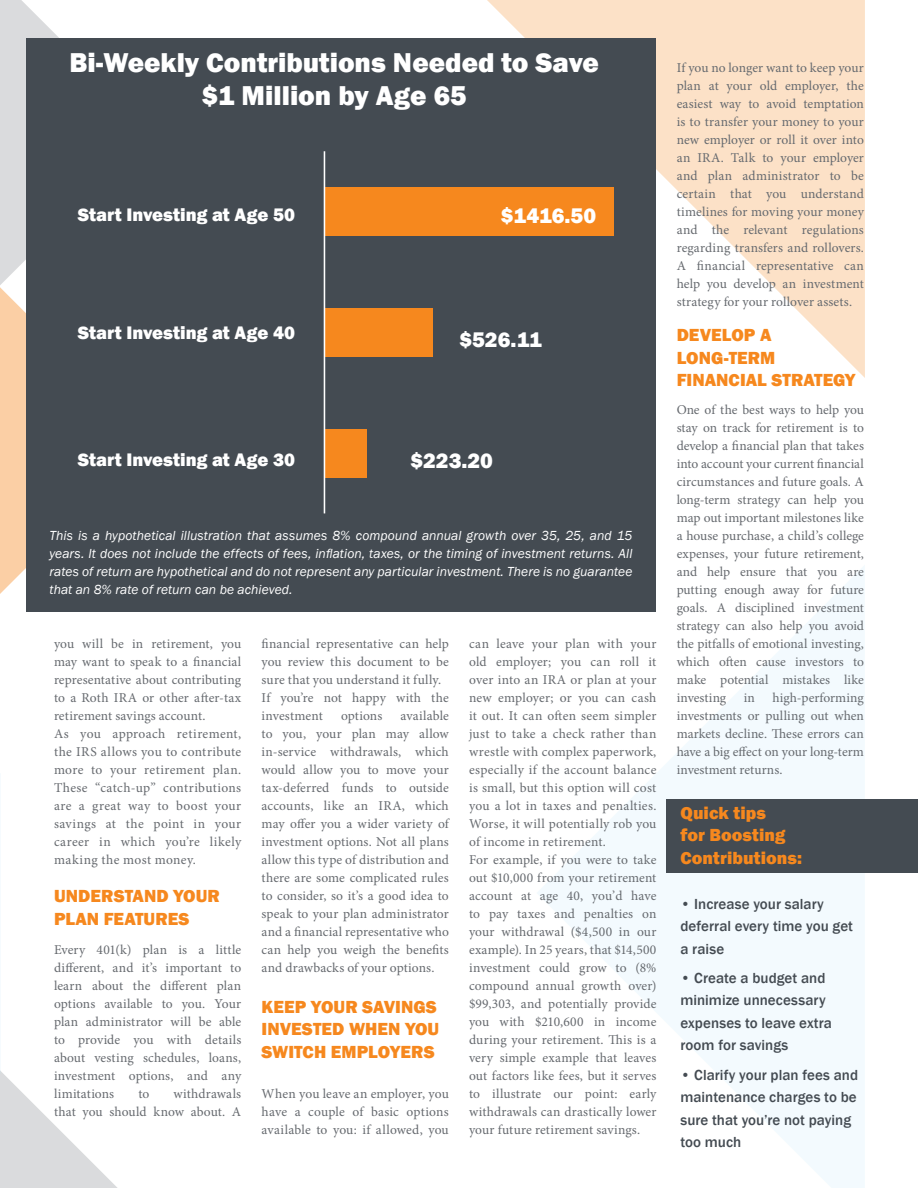
<style>
.page{position:relative;width:918px;height:1188px;background:#fff}
.page>*{position:absolute;margin:0;border:0;box-sizing:border-box;transform-origin:0 0}
.t1{font:800 28.05px/33.6px "Franklin Gothic";color:#fff;text-align:center}
.t2{font:800 21.75px "Franklin Gothic";color:#fff}
.t3{font:800 18.75px "Franklin Gothic";color:#fff}
.t4{font:800 18px/22.5px "Franklin Gothic";letter-spacing:.005em;color:#f6881e}
.t5{font:500 15px/22.5px "Franklin Gothic";letter-spacing:.005em;color:#444b52}
.t6{font:13.5px/18px "Minion Pro";letter-spacing:.01em;color:#666a6f;text-align:justify}
.t7{font:italic 13.5px/18px "Franklin Gothic";letter-spacing:.005em;color:#fff;text-align:justify}
</style>
<div class="page">
<svg style="left:537px;top:566px;width:328px;height:622px;fill:#f4fbfe"></svg>
<div style="left:667px;top:799px;width:251px;height:73px;background:#444b52"></div>
<svg style="left:0;top:287px;width:26px;height:307px;fill:#fbcfa5"></svg>
<svg style="left:0;top:0;width:153px;height:285px"></svg>
<svg style="left:0;top:1070px;width:117px;height:118px"></svg>
<svg style="left:470px;top:0;width:395px;height:378px;fill:#fce1c7"></svg>
<div style="left:26px;top:39px;width:630px;height:573px;background:#444b52"></div>
<div style="left:324px;top:188px;width:290px;height:48px;background:#f6881e"></div>
<div style="left:324px;top:308px;width:109px;height:49px;background:#f6881e"></div>
<div style="left:324px;top:429px;width:43px;height:49px;background:#f6881e"></div>
<hr style="left:324px;top:151px;width:1px;height:362px;background:#fff">
<h1 class="t1" style="left:69px;top:45px;width:531px">Bi-Weekly Contributions Needed to Save $1 Million by Age 65</h1>
<h3 class="t3" style="left:78px;top:203px;width:219px">Start Investing at Age 50</h3>
<h2 class="t2" style="left:501px;top:202px;width:97px">$1416.50</h2>
<h3 class="t3" style="left:78px;top:321px;width:219px">Start Investing at Age 40</h3>
<h3 class="t3" style="left:78px;top:447px;width:219px">Start Investing at Age 30</h3>
<h2 class="t2" style="left:459px;top:326px;width:84px">$526.11</h2>
<h2 class="t2" style="left:410px;top:446px;width:84px">$223.20</h2>
<p class="t7" style="left:49px;top:527px;width:585px">This is a hypothetical illustration that assumes 8% compound annual growth over 35, 25, and 15 years. It does not include the effects of fees, inflation, taxes, or the timing of investment returns. All rates of return are hypothetical and do not represent any particular investment. There is no guarantee that an 8% rate of return can be achieved.</p>
<p class="t6" style="left:54px;top:635px;width:189px;text-align:left">you will be in retirement, you may want to speak to a financial representative about contributing to a Roth IRA or other after-tax retirement savings account.<br>As you approach retirement, the IRS allows you to contribute more to your retirement plan.<br>These “catch-up” contributions are a great way to boost your savings at the point in your career in which you’re likely making the most money.</p>
<h3 class="t4" style="left:54px;top:885px;width:167px">UNDERSTAND YOUR<br>PLAN FEATURES</h3>
<p class="t6" style="left:54px;top:941px;width:189px">Every 401(k) plan is a little different, and it’s important to learn about the different plan options available to you. Your plan administrator will be able to provide you with details about vesting schedules, loans, investment options, and any limitations</p>
<p class="t6" style="left:54px;top:1085px;width:189px;text-align:right">withdrawals<br>that you should know about. A</p>
<p class="t6" style="left:138px;top:1085px;width:13px">to</p>
<p class="t6" style="left:262px;top:635px;width:189px;text-align:left">financial representative can help you review this document to be sure that you understand it fully.<br>If you’re not happy with the investment</p>
<p class="t6" style="left:262px;top:707px;width:189px;text-indent:139px">available to you, your plan may allow in-service withdrawals, which would allow you to move your tax-deferred funds to outside accounts, like an IRA, which may offer you a wider variety of investment options. Not all plans allow this type of distribution and there are some complicated rules to consider, so it’s a good idea to speak to your plan administrator and a financial representative who can help you weigh the benefits and drawbacks of your options.</p>
<h3 class="t4" style="left:262px;top:995px;width:179px">KEEP YOUR SAVINGS<br>INVESTED WHEN YOU<br>SWITCH EMPLOYERS</h3>
<p class="t6" style="left:262px;top:1085px;width:189px">When you leave an employer, you have a couple of basic options available to you: if allowed, you</p>
<p class="t6" style="left:341px;top:707px;width:43px">options</p>
<p class="t6" style="left:469px;top:635px;width:189px;text-align:left">can leave your plan with your old employer; you can roll it over into an IRA or plan at your new employer; or you can cash it out. It can often seem simpler just to take a check rather than wrestle with complex paperwork, especially if the account balance is small, but this option will cost you a lot in taxes and penalties.<br>Worse, it will potentially rob you of income in retirement.<br>For example, if you were to take out $10,000 from your retirement account at age 40, you’d have to pay taxes and penalties on your withdrawal ($4,500 in our example). In 25 years, that $14,500 investment could grow to (8% compound annual growth over) $99,303, and potentially provide you with $210,600 in income during your retirement. This is a very simple example that leaves out factors like fees, but it serves to illustrate our point: early withdrawals can drastically lower your future retirement savings.</p>
<p class="t6" style="left:677px;top:59px;width:189px">If you no longer want to keep your plan at your old employer, the easiest way to avoid temptation is to transfer your money to your new employer or roll it over into an IRA. Talk to your employer and plan administrator to be certain that you understand timelines for moving your money and the relevant regulations regarding transfers and rollovers.<br>A financial representative can help you develop an investment strategy for your rollover assets.</p>
<h3 class="t4" style="left:677px;top:324px;width:180px">DEVELOP A<br>LONG-TERM<br>FINANCIAL STRATEGY</h3>
<p class="t6" style="left:677px;top:401px;width:189px">One of the best ways to help you stay on track for retirement is to develop a financial plan that takes into account your current financial circumstances and future goals. A long-term strategy can help you map out important milestones like a house purchase, a child’s college expenses, your future retirement, and help ensure that you are putting enough away for future goals. A disciplined investment strategy can also help you avoid the pitfalls of emotional investing, which often cause investors to make potential mistakes like investing</p>
<p class="t6" style="left:677px;top:689px;width:189px;text-indent:96px">high-performing investments or pulling out when markets decline. These errors can have a big effect on your long-term investment returns.</p>
<p class="t6" style="left:744px;top:689px;width:13px">in</p>
<h3 class="t4" style="left:680px;top:801px;width:123px">Quick tips<br>for Boosting<br>Contributions:</h3>
<p class="t5" style="left:680px;top:892px;width:174px">• Increase your salary deferral every time you get a raise</p>
<p class="t5" style="left:680px;top:967px;width:153px">• Create a budget and minimize unnecessary expenses to leave extra room for savings</p>
<p class="t5" style="left:680px;top:1063px;width:179px">• Clarify your plan fees and maintenance charges to be sure that you’re not paying too much</p>
</div>
